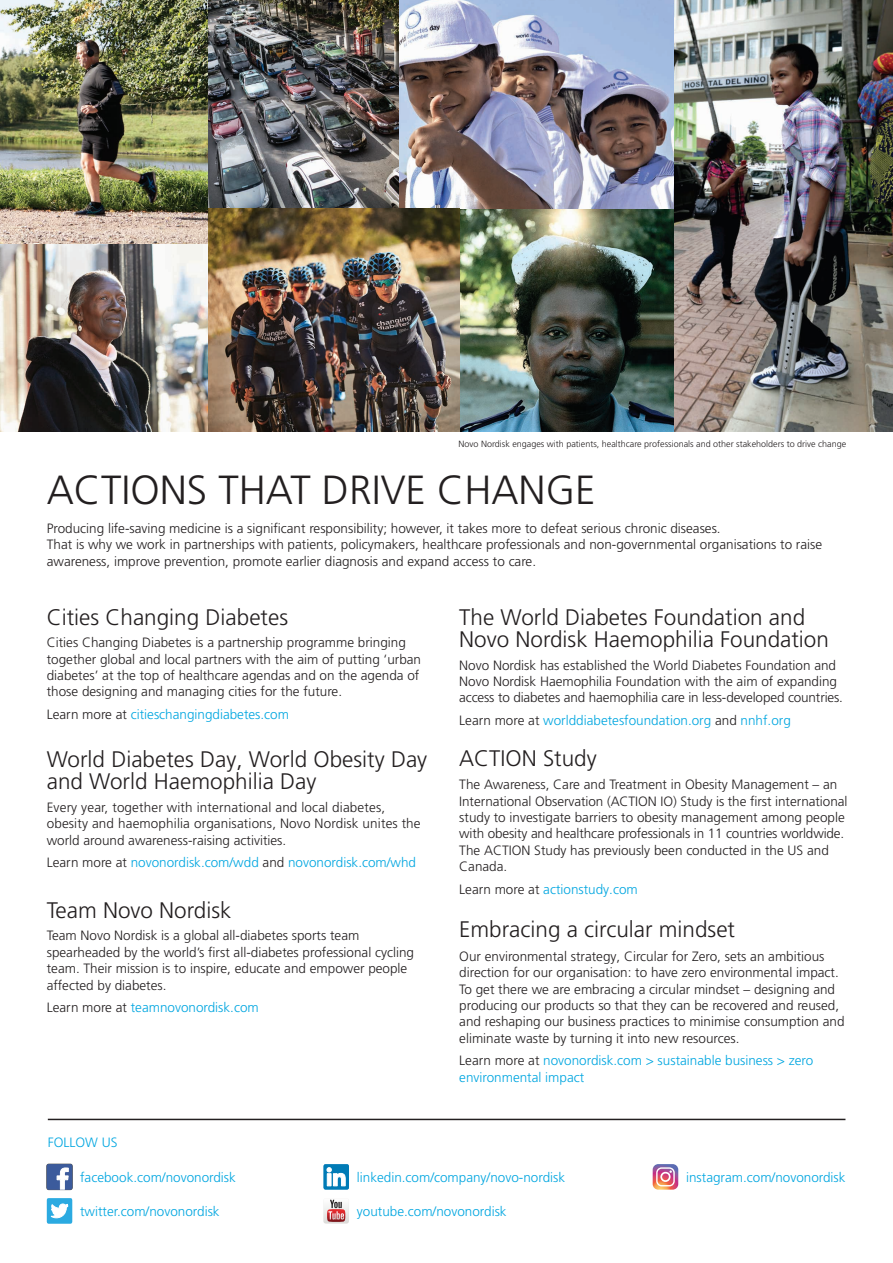
<style>
.page{position:relative;width:893px;height:1263px;background:#fff}
.page>*{position:absolute;margin:0;border:0;box-sizing:border-box;transform-origin:0 0}
.t1{font:300 40.65px "Frutiger LT Pro";color:#231f20}
.t2{font:300 22.5px/22.5px "Frutiger LT Pro";color:#231f20}
.t3{font:300 13.5px/16.4px "Frutiger LT Pro";color:#231f20}
.t4{font:300 13.5px/16.4px "Frutiger LT Pro";color:#00a6e0}
.t5{font:300 9px "Frutiger LT Pro";color:#231f20}
.s1{color:#231f20}
</style>
<div class="page">
<svg style="left:47px;top:1164px;width:25px;height:26px"></svg>
<svg style="left:47px;top:1198px;width:25px;height:26px"></svg>
<svg style="left:323px;top:1164px;width:26px;height:25px"></svg>
<img style="left:0;top:0;width:893px;height:432px">
<hr style="left:48px;top:1119px;width:797px;height:1px;background:#231f20">
<svg style="left:323px;top:1199px;width:26px;height:24px"></svg>
<svg style="left:653px;top:1164px;width:25px;height:25px"></svg>
<p class="t5" style="left:459px;top:438px;width:389px">Novo Nordisk engages with patients, healthcare professionals and other stakeholders to drive change</p>
<h1 class="t1" style="left:47px;top:467px;width:550px">ACTIONS THAT DRIVE CHANGE</h1>
<p class="t3" style="left:47px;top:520px;width:777px">Producing life-saving medicine is a significant responsibility; however, it takes more to defeat serious chronic diseases.<br>That is why we work in partnerships with patients, policymakers, healthcare professionals and non-governmental organisations to raise awareness, improve prevention, promote earlier diagnosis and expand access to care.</p>
<h2 class="t2" style="left:47px;top:606px;width:243px">Cities Changing Diabetes</h2>
<h2 class="t2" style="left:459px;top:606px;width:371px">The World Diabetes Foundation and<br>Novo Nordisk Haemophilia Foundation</h2>
<p class="t3" style="left:47px;top:634px;width:376px">Cities Changing Diabetes is a partnership programme bringing together global and local partners with the aim of putting ‘urban diabetes’ at the top of healthcare agendas and on the agenda of those designing and managing cities for the future.</p>
<p class="t3" style="left:459px;top:657px;width:385px">Novo Nordisk has established the World Diabetes Foundation and<br>Novo Nordisk Haemophilia Foundation with the aim of expanding access to diabetes and haemophilia care in less-developed countries.</p>
<p class="t4" style="left:47px;top:706px;width:244px"><span class="s1">Learn more at</span> citieschangingdiabetes.com</p>
<h2 class="t2" style="left:47px;top:748px;width:382px">World Diabetes Day, World Obesity Day and World Haemophilia Day</h2>
<p class="t3" style="left:47px;top:799px;width:375px">Every year, together with international and local diabetes, obesity and haemophilia organisations, Novo Nordisk unites the world around awareness-raising activities.</p>
<p class="t4" style="left:47px;top:854px;width:371px"><span class="s1">Learn more at</span> novonordisk.com/wdd <span class="s1">and</span> novonordisk.com/whd</p>
<h2 class="t2" style="left:47px;top:899px;width:186px">Team Novo Nordisk</h2>
<p class="t3" style="left:47px;top:928px;width:369px">Team Novo Nordisk is a global all-diabetes sports team spearheaded by the world’s first all-diabetes professional cycling team. Their mission is to inspire, educate and empower people affected by diabetes.</p>
<p class="t4" style="left:47px;top:999px;width:214px"><span class="s1">Learn more at</span> teamnovonordisk.com</p>
<p class="t4" style="left:459px;top:712px;width:333px"><span class="s1">Learn more at</span> worlddiabetesfoundation.org <span class="s1">and</span> nnhf.org</p>
<h2 class="t2" style="left:459px;top:747px;width:139px">ACTION Study</h2>
<p class="t3" style="left:459px;top:776px;width:390px">The Awareness, Care and Treatment in Obesity Management – an International Observation (ACTION IO) Study is the first international study to investigate barriers to obesity management among people with obesity and healthcare professionals in 11 countries worldwide.<br>The ACTION Study has previously been conducted in the US and Canada.</p>
<p class="t4" style="left:459px;top:881px;width:180px"><span class="s1">Learn more at</span> actionstudy.com</p>
<h2 class="t2" style="left:459px;top:918px;width:277px">Embracing a circular mindset</h2>
<p class="t3" style="left:459px;top:948px;width:387px">Our environmental strategy, Circular for Zero, sets an ambitious direction for our organisation: to have zero environmental impact.<br>To get there we are embracing a circular mindset – designing and producing our products so that they can be recovered and reused, and reshaping our business practices to minimise consumption and eliminate waste by turning it into new resources.</p>
<p class="t4" style="left:459px;top:1052px;width:356px"><span class="s1">Learn more at</span> novonordisk.com &gt; sustainable business &gt; zero environmental impact</p>
<p class="t4" style="left:48px;top:1134px;width:71px">FOLLOW US</p>
<p class="t4" style="left:80px;top:1169px;width:157px">facebook.com/novonordisk</p>
<p class="t4" style="left:357px;top:1169px;width:210px">linkedin.com/company/novo-nordisk</p>
<p class="t4" style="left:686px;top:1169px;width:161px">instagram.com/novonordisk</p>
<p class="t4" style="left:80px;top:1203px;width:141px">twitter.com/novonordisk</p>
<p class="t4" style="left:357px;top:1203px;width:151px">youtube.com/novonordisk</p>
</div>
